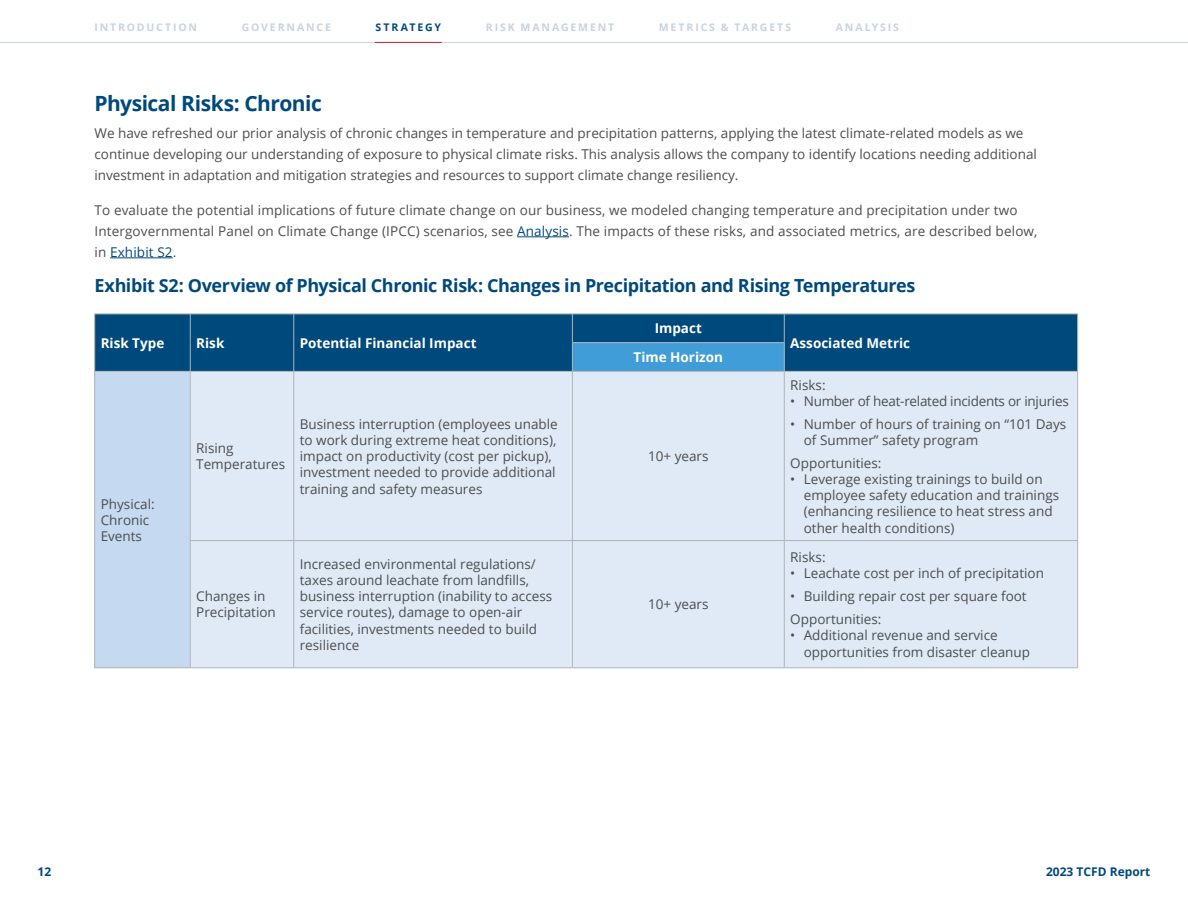
<style>
.page{position:relative;width:1188px;height:918px;background:#fff}
.page>*{position:absolute;margin:0;border:0;box-sizing:border-box;transform-origin:0 0}
.t1{font:700 21px "Open Sans";letter-spacing:-.025em;color:#00497c}
.t2{font:700 18px "Open Sans";letter-spacing:-.025em;color:#00497c}
.t3{font:13.5px/16.2px "Open Sans";color:#4d4d4f}
.t4{font:700 13.5px "Open Sans";color:#fff}
.t5{font:13.5px "Open Sans";letter-spacing:-.02em;color:#4d4d4f}
.t6{font:700 12px "Open Sans";color:#00497c}
.t7{font:700 10.5px "Open Sans";letter-spacing:.18em;color:#c6d4e2}
.t8{font:700 10.5px "Open Sans";letter-spacing:.18em;color:#00497c}
.s1{color:#00497c}
</style>
<div class="page">
<hr style="left:517px;top:236px;width:52px;height:1px;background:#00497c">
<hr style="left:110px;top:257px;width:63px;height:1px;background:#00497c">
<div style="left:95px;top:315px;width:982px;height:56px;background:#00497c"></div>
<div style="left:572px;top:343px;width:212px;height:28px;background:#419dd7"></div>
<div style="left:95px;top:371px;width:95px;height:297px;background:#c5daf1"></div>
<div style="left:191px;top:372px;width:886px;height:296px;background:#e0eaf7"></div>
<hr style="left:94px;top:314px;width:96px;height:1px;background:#b1b4b6">
<hr style="left:190px;top:314px;width:104px;height:1px;background:#b1b4b6">
<hr style="left:294px;top:314px;width:278px;height:1px;background:#b1b4b6">
<svg style="left:94px;top:315px;width:1px;height:56px"></svg>
<svg style="left:190px;top:314px;width:1px;height:57px"></svg>
<svg style="left:294px;top:314px;width:1px;height:57px"></svg>
<hr style="left:572px;top:314px;width:212px;height:1px;background:#b1b4b6">
<hr style="left:784px;top:314px;width:294px;height:1px;background:#b1b4b6">
<svg style="left:1077px;top:314px;width:1px;height:57px"></svg>
<hr style="left:572px;top:342px;width:212px;height:1px;background:#b1b4b6">
<svg style="left:572px;top:314px;width:1px;height:57px"></svg>
<svg style="left:784px;top:314px;width:1px;height:57px"></svg>
<hr style="left:94px;top:371px;width:96px;height:1px;background:#b1b4b6">
<hr style="left:94px;top:372px;width:1px;height:169px;background:#b1b4b6">
<hr style="left:94px;top:541px;width:1px;height:127px;background:#b1b4b6">
<hr style="left:94px;top:668px;width:96px;height:1px;background:#b1b4b6">
<hr style="left:190px;top:371px;width:104px;height:1px;background:#b1b4b6">
<hr style="left:190px;top:372px;width:1px;height:168px;background:#b1b4b6">
<hr style="left:294px;top:371px;width:278px;height:1px;background:#b1b4b6">
<hr style="left:294px;top:372px;width:1px;height:168px;background:#b1b4b6">
<hr style="left:572px;top:371px;width:212px;height:1px;background:#b1b4b6">
<hr style="left:572px;top:372px;width:1px;height:168px;background:#b1b4b6">
<hr style="left:784px;top:371px;width:294px;height:1px;background:#b1b4b6">
<hr style="left:784px;top:372px;width:1px;height:168px;background:#b1b4b6">
<hr style="left:1077px;top:372px;width:1px;height:168px;background:#b1b4b6">
<hr style="left:190px;top:540px;width:104px;height:1px;background:#b1b4b6">
<hr style="left:190px;top:541px;width:1px;height:127px;background:#b1b4b6">
<hr style="left:294px;top:540px;width:278px;height:1px;background:#b1b4b6">
<hr style="left:294px;top:541px;width:1px;height:127px;background:#b1b4b6">
<hr style="left:572px;top:540px;width:212px;height:1px;background:#b1b4b6">
<hr style="left:572px;top:541px;width:1px;height:127px;background:#b1b4b6">
<hr style="left:784px;top:540px;width:294px;height:1px;background:#b1b4b6">
<hr style="left:784px;top:541px;width:1px;height:127px;background:#b1b4b6">
<hr style="left:1077px;top:541px;width:1px;height:127px;background:#b1b4b6">
<hr style="left:190px;top:668px;width:104px;height:1px;background:#b1b4b6">
<hr style="left:294px;top:668px;width:278px;height:1px;background:#b1b4b6">
<hr style="left:572px;top:668px;width:212px;height:1px;background:#b1b4b6">
<hr style="left:784px;top:668px;width:294px;height:1px;background:#b1b4b6">
<hr style="left:0;top:42px;width:1188px;height:1px;background:#c6d4e2">
<hr style="left:375px;top:42px;width:67px;height:1px;background:#cf202f">
<p class="t7" style="left:94px;top:19px;width:104px">INTRODUCTION</p>
<p class="t7" style="left:242px;top:19px;width:91px">GOVERNANCE</p>
<p class="t8" style="left:376px;top:19px;width:67px">STRATEGY</p>
<p class="t7" style="left:486px;top:19px;width:130px">RISK MANAGEMENT</p>
<p class="t7" style="left:659px;top:19px;width:134px">METRICS &amp; TARGETS</p>
<p class="t7" style="left:836px;top:19px;width:65px">ANALYSIS</p>
<h1 class="t1" style="left:94px;top:88px;width:229px">Physical Risks: Chronic</h1>
<p class="t3" style="left:94px;top:123px;width:944px;line-height:21px">We have refreshed our prior analysis of chronic changes in temperature and precipitation patterns, applying the latest climate-related models as we continue developing our understanding of exposure to physical climate risks. This analysis allows the company to identify locations needing additional investment in adaptation and mitigation strategies and resources to support climate change resiliency.</p>
<p class="t3" style="left:94px;top:199px;width:945px;line-height:21px">To evaluate the potential implications of future climate change on our business, we modeled changing temperature and precipitation under two<br>Intergovernmental Panel on Climate Change (IPCC) scenarios, see <span class="s1">Analysis</span>. The impacts of these risks, and associated metrics, are described below, in <span class="s1">Exhibit S2</span>.</p>
<h2 class="t2" style="left:94px;top:273px;width:822px">Exhibit S2: Overview of Physical Chronic Risk: Changes in Precipitation and Rising Temperatures</h2>
<p class="t4" style="left:101px;top:333px;width:65px">Risk Type</p>
<p class="t4" style="left:196px;top:333px;width:30px">Risk</p>
<p class="t4" style="left:300px;top:333px;width:178px">Potential Financial Impact</p>
<p class="t3" style="left:101px;top:495px;width:56px">Physical:<br>Chronic<br>Events</p>
<p class="t3" style="left:196px;top:440px;width:91px">Rising<br>Temperatures</p>
<p class="t3" style="left:300px;top:415px;width:260px">Business interruption (employees unable to work during extreme heat conditions), impact on productivity (cost per pickup), investment needed to provide additional training and safety measures</p>
<p class="t3" style="left:196px;top:588px;width:81px">Changes in<br>Precipitation</p>
<p class="t3" style="left:300px;top:555px;width:254px">Increased environmental regulations/ taxes around leachate from landfills, business interruption (inability to access service routes), damage to open-air facilities, investments needed to build resilience</p>
<p class="t4" style="left:655px;top:319px;width:49px">Impact</p>
<p class="t4" style="left:634px;top:348px;width:91px">Time Horizon</p>
<p class="t3" style="left:648px;top:448px;width:62px">10+ years</p>
<p class="t3" style="left:648px;top:596px;width:62px">10+ years</p>
<p class="t4" style="left:790px;top:333px;width:121px">Associated Metric</p>
<p class="t3" style="left:790px;top:376px;width:37px">Risks:</p>
<p class="t5" style="left:790px;top:392px;width:280px">• Number of heat-related incidents or injuries</p>
<p class="t3" style="left:804px;top:415px;width:264px;text-indent:-14px">• Number of hours of training on “101 Days of Summer” safety program</p>
<p class="t3" style="left:790px;top:455px;width:93px">Opportunities:</p>
<p class="t3" style="left:804px;top:471px;width:257px;text-indent:-14px">• Leverage existing trainings to build on employee safety education and trainings (enhancing resilience to heat stress and other health conditions)</p>
<p class="t3" style="left:790px;top:549px;width:37px">Risks:</p>
<p class="t3" style="left:790px;top:565px;width:255px">• Leachate cost per inch of precipitation</p>
<p class="t3" style="left:790px;top:585px;width:238px;line-height:23px">• Building repair cost per square foot<br>Opportunities:</p>
<p class="t3" style="left:804px;top:627px;width:228px;text-indent:-14px">• Additional revenue and service opportunities from disaster cleanup</p>
<p class="t6" style="left:38px;top:863px;width:15px">12</p>
<p class="t6" style="left:1046px;top:863px;width:106px">2023 TCFD Report</p>
</div>
